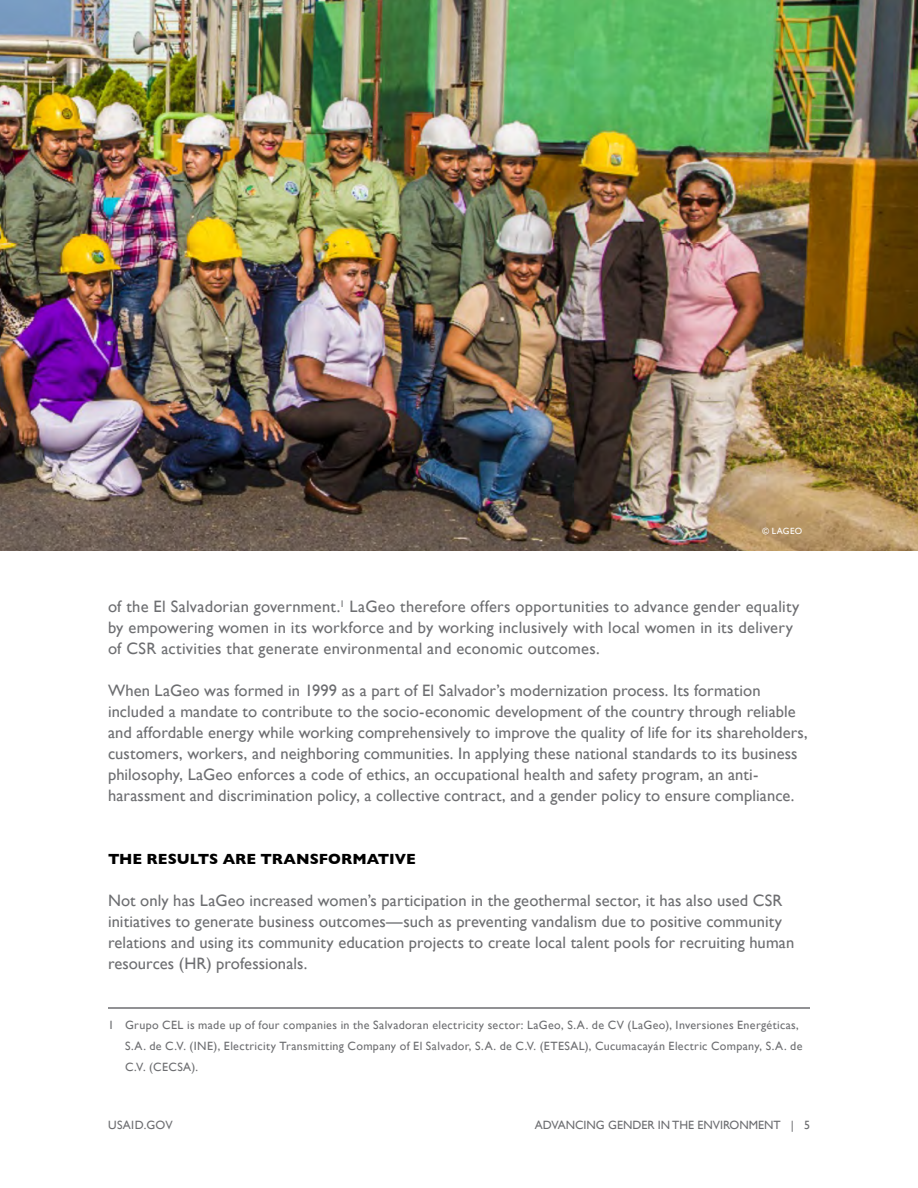
<style>
.page{position:relative;width:918px;height:1188px;background:#fff}
.page>*{position:absolute;margin:0;border:0;box-sizing:border-box;transform-origin:0 0}
.t1{font:16.5px/21px "Gill Sans";letter-spacing:.005em;color:#6d6e71}
.t2{font:700 15px "Gill Sans";color:#000}
.t3{font:12px/21px "Gill Sans";letter-spacing:.03em;color:#6d6e71}
.t4{font:12px "Gill Sans";color:#6d6e71}
.t5{font:9px "Gill Sans";letter-spacing:.04em;color:#fff}
</style>
<div class="page">
<img style="left:0;top:0;width:918px;height:551px">
<hr style="left:108px;top:1007px;width:702px;height:2px;background:#6d6e71">
<p class="t5" style="left:763px;top:526px;width:41px">© LAGEO</p>
<p class="t1" style="left:108px;top:596px;width:693px">of the El Salvadorian government.<sup>1</sup> LaGeo therefore offers opportunities to advance gender equality by empowering women in its workforce and by working inclusively with local women in its delivery of CSR activities that generate environmental and economic outcomes.</p>
<p class="t1" style="left:108px;top:680px;width:701px">When LaGeo was formed in 1999 as a part of El Salvador’s modernization process. Its formation included a mandate to contribute to the socio-economic development of the country through reliable and affordable energy while working comprehensively to improve the quality of life for its shareholders, customers, workers, and neighboring communities. In applying these national standards to its business philosophy, LaGeo enforces a code of ethics, an occupational health and safety program, an anti&shy;harassment and discrimination policy, a collective contract, and a gender policy to ensure compliance.</p>
<p class="t2" style="left:108px;top:847px;width:309px">THE RESULTS ARE TRANSFORMATIVE</p>
<p class="t1" style="left:108px;top:890px;width:688px">Not only has LaGeo increased women’s participation in the geothermal sector, it has also used CSR initiatives to generate business outcomes—such as preventing vandalism due to positive community relations and using its community education projects to create local talent pools for recruiting human resources (HR) professionals.</p>
<p class="t3" style="left:125px;top:1014px;width:679px;text-indent:-17px">1 Grupo CEL is made up of four companies in the Salvadoran electricity sector: LaGeo, S.A. de CV (LaGeo), Inversiones Energéticas,<br>S.A. de C.V. (INE), Electricity Transmitting Company of El Salvador, S.A. de C.V. (ETESAL), Cucumacayán Electric Company, S.A. de<br>C.V. (CECSA).</p>
<p class="t3" style="left:108px;top:1114px;width:66px">USAID.GOV</p>
<p class="t4" style="left:535px;top:1118px;width:277px">ADVANCING GENDER IN THE ENVIRONMENT | 5</p>
</div>
